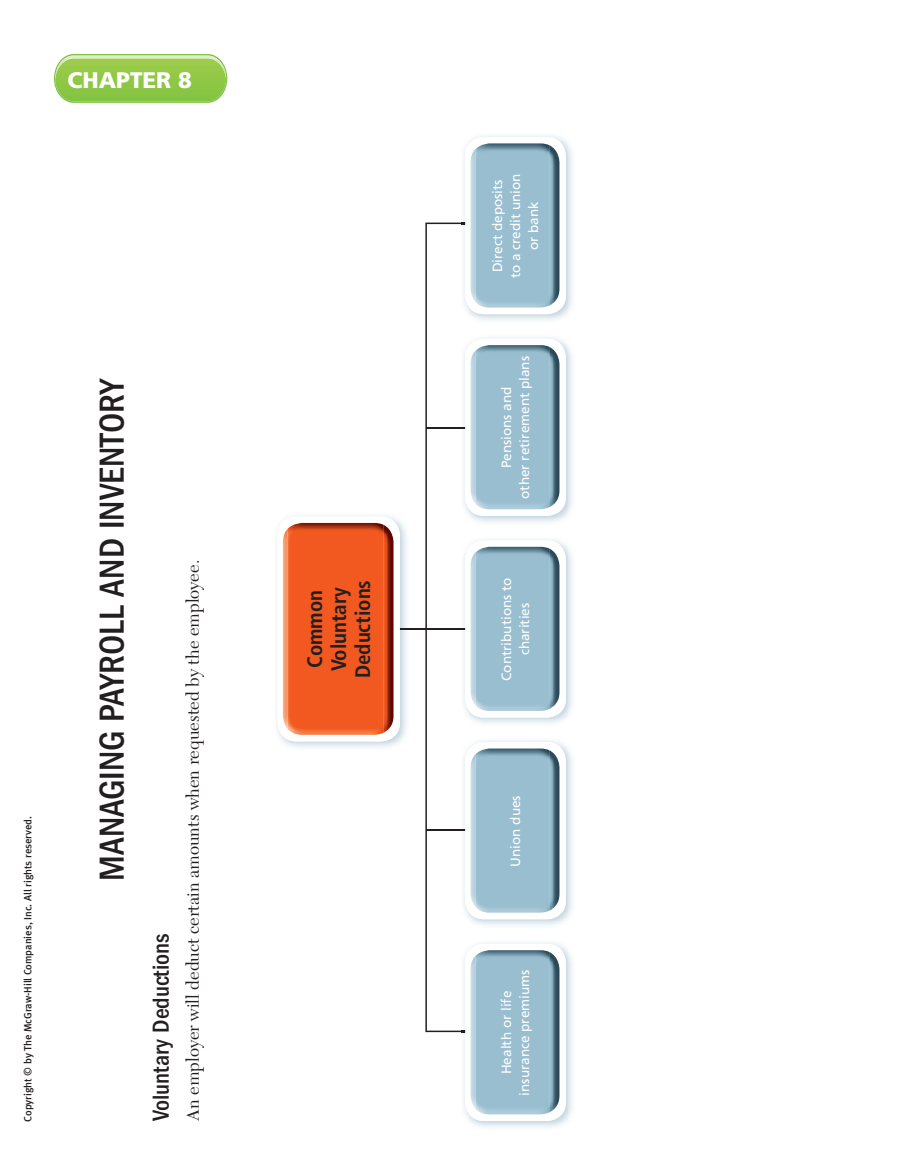
<style>
.page{position:relative;width:918px;height:1175px;background:#fff}
.page>*{position:absolute;margin:0;border:0;box-sizing:border-box;transform-origin:0 0}
.t1{font:500 condensed 36px "ITC Franklin Gothic Std";color:#231f20}
.t2{font:500 condensed 24px "ITC Franklin Gothic Std";color:#231f20}
.t3{font:900 22.5px "Frutiger LT Std";color:#fff}
.t4{font:700 condensed 21px/24px "Frutiger LT Std";color:#231f20;text-align:center}
.t5{font:18px "New Caledonia LT Std";color:#231f20}
.t6{font:13.5px/18px "Frutiger LT Std";color:#fff;text-align:center}
.t7{font:500 10.5px "Meta LF";color:#231f20}
</style>
<div class="page">
<svg style="left:54px;top:54px;width:173px;height:49px;background:#9acc59"></svg>
<hr style="left:390px;top:628px;width:106px;height:2px;background:#231f20">
<svg style="left:425px;top:222px;width:36px;height:810px"></svg>
<hr style="left:426px;top:829px;width:72px;height:2px;background:#231f20">
<hr style="left:426px;top:427px;width:72px;height:2px;background:#231f20">
<img style="left:276px;top:515px;width:131px;height:233px">
<svg style="left:400px;top:628px;width:7px;height:2px"></svg>
<div style="left:278px;top:516px;width:122px;height:225px;background:#fff;border-radius:19px"></div>
<img style="left:283px;top:529px;width:4px;height:199px">
<img style="left:383px;top:524px;width:11px;height:209px">
<img style="left:287px;top:523px;width:96px;height:212px">
<img style="left:461px;top:135px;width:112px;height:185px">
<div style="left:465px;top:137px;width:101px;height:177px;background:#fff;border-radius:19px"></div>
<img style="left:471px;top:150px;width:4px;height:151px">
<img style="left:549px;top:145px;width:10px;height:160px">
<img style="left:475px;top:143px;width:74px;height:164px">
<img style="left:463px;top:337px;width:110px;height:185px">
<div style="left:465px;top:339px;width:101px;height:177px;background:#fff;border-radius:19px"></div>
<img style="left:471px;top:351px;width:4px;height:152px">
<img style="left:549px;top:347px;width:10px;height:160px">
<img style="left:475px;top:345px;width:74px;height:164px">
<img style="left:463px;top:539px;width:110px;height:184px">
<div style="left:465px;top:540px;width:101px;height:177px;background:#fff;border-radius:19px"></div>
<img style="left:471px;top:553px;width:4px;height:151px">
<img style="left:549px;top:548px;width:10px;height:161px">
<img style="left:475px;top:547px;width:74px;height:164px">
<img style="left:463px;top:740px;width:110px;height:185px">
<div style="left:465px;top:742px;width:101px;height:177px;background:#fff;border-radius:19px"></div>
<img style="left:471px;top:755px;width:4px;height:151px">
<img style="left:549px;top:750px;width:10px;height:160px">
<img style="left:475px;top:748px;width:74px;height:164px">
<img style="left:461px;top:942px;width:112px;height:185px">
<div style="left:465px;top:943px;width:101px;height:178px;background:#fff;border-radius:19px"></div>
<img style="left:471px;top:956px;width:4px;height:152px">
<img style="left:549px;top:952px;width:10px;height:160px">
<img style="left:475px;top:950px;width:74px;height:164px">
<p class="t3" style="left:68px;top:70px;width:126px">CHAPTER 8</p>
<p class="t7" style="left:24px;top:1121px;width:307px;rotate:-90deg">Copyright © by The McGraw-Hill Companies, Inc. All rights reserved.</p>
<p class="t1" style="left:98px;top:881px;width:505px;rotate:-90deg">MANAGING PAYROLL AND INVENTORY</p>
<p class="t2" style="left:152px;top:1120px;width:189px;rotate:-90deg">Voluntary Deductions</p>
<p class="t5" style="left:185px;top:1120px;width:562px;rotate:-90deg">An employer will deduct certain amounts when requested by the employee.</p>
<p class="t4" style="left:304px;top:678px;width:100px;rotate:-90deg">Common<br>Voluntary<br>Deductions</p>
<p class="t6" style="left:489px;top:278px;width:107px;rotate:-90deg">Direct deposits to a credit union or bank</p>
<p class="t6" style="left:498px;top:499px;width:144px;rotate:-90deg">Pensions and<br>other retirement plans</p>
<p class="t6" style="left:498px;top:681px;width:105px;rotate:-90deg">Contributions to charities</p>
<p class="t6" style="left:507px;top:866px;width:73px;rotate:-90deg">Union dues</p>
<p class="t6" style="left:498px;top:1095px;width:128px;rotate:-90deg">Health or life insurance premiums</p>
</div>
